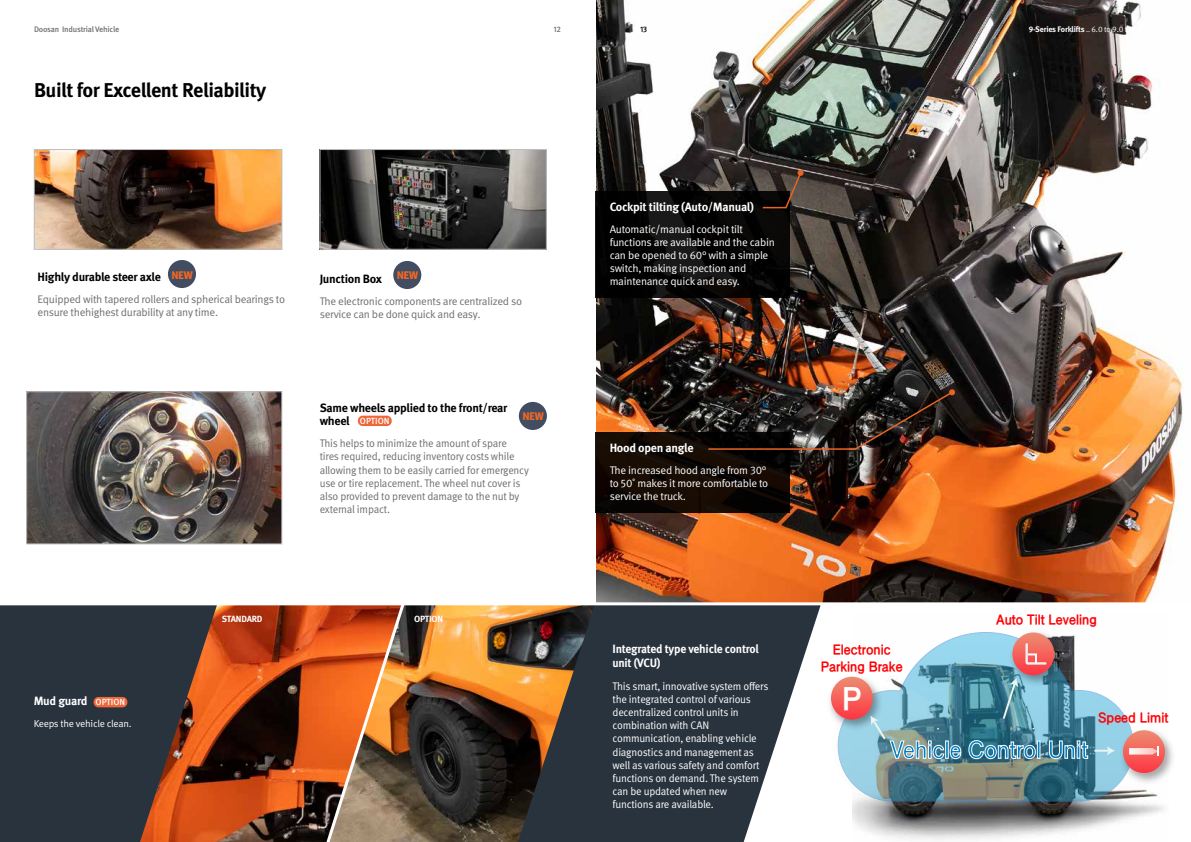
<style>
.page{position:relative;width:1191px;height:842px;background:#fff}
.page>*{position:absolute;margin:0;border:0;box-sizing:border-box;transform-origin:0 0}
.t1{font:32.5px "SD Gothic c Bd";color:#fff}
.t2{font:24.1px "SD Gothic c Bd";color:#007fc6}
.t3{font:700 20px "Meta Pro";letter-spacing:-.025em;color:#000}
.t4{font:14.1px/16.9px "SD Gothic c Bd";color:#ff0004;text-align:center}
.t5{font:700 12px/13px "Meta Pro";letter-spacing:-.025em;color:#000}
.t6{font:700 12px "Meta Pro";letter-spacing:-.025em;color:#fff}
.t7{font:700 12px/14.4px "Meta Pro";letter-spacing:-.025em;color:#fff;scale:.96 1}
.t8{font:11px/13.2px "Meta Pro";letter-spacing:-.025em;color:#fff;scale:.96 1}
.t9{font:11px/13px "Meta Pro";letter-spacing:-.025em;color:#fff}
.t10{font:11px/13.2px "Meta Pro";letter-spacing:-.025em;color:#6d6e71;scale:.96 1}
.t11{font:11px/13px "Meta Pro";letter-spacing:-.025em;color:#6d6e71}
.t12{font:700 11px "Meta Headline Pro";color:#f26722}
.t13{font:10px "Meta Pro";letter-spacing:-.025em;color:#fff}
.t14{font:700 9px "Meta Pro";letter-spacing:-.025em;color:#fff}
.t15{font:500 8.9px "Meta Pro";color:#fff}
.t16{font:8px "Meta Pro";letter-spacing:-.025em;color:#fff}
.t17{font:500 8px "Meta Pro";letter-spacing:-.025em;color:#6d6e71}
.t18{font:500 8px "Meta Pro";color:#000}
.s1{font-weight:700}
</style>
<div class="page">
<img style="left:596px;top:0;width:587px;height:602px">
<img style="left:322px;top:151px;width:222px;height:96px">
<div style="left:320px;top:149px;width:226px;height:100px;border:1px solid #bcbec0"></div>
<img style="left:28px;top:393px;width:252px;height:149px">
<div style="left:26px;top:391px;width:256px;height:153px;border:1px solid #bcbec0"></div>
<svg style="left:820px;top:605px;width:353px;height:235px"></svg>
<svg style="left:595px;top:433px;width:195px;height:80px;fill:#170b03"></svg>
<svg style="left:432px;top:605px;width:86px;height:237px"></svg>
<svg style="left:518px;top:605px;width:302px;height:237px;fill:#29333e"></svg>
<img style="left:36px;top:151px;width:244px;height:96px">
<div style="left:34px;top:149px;width:248px;height:100px;border:1px solid #bcbec0"></div>
<img style="left:217px;top:605px;width:92px;height:237px">
<svg style="left:0;top:605px;width:217px;height:237px;fill:#29333e"></svg>
<img style="left:309px;top:605px;width:123px;height:237px">
<div style="left:94px;top:697px;width:33px;height:10px;background:#ed673b;border-radius:5px"></div>
<div style="left:358px;top:416px;width:34px;height:10px;background:#ed673b;border-radius:5px"></div>
<svg style="left:595px;top:191px;width:195px;height:107px;fill:#030202"></svg>
<svg style="left:761px;top:170px;width:42px;height:39px"></svg>
<img style="left:707px;top:389px;width:248px;height:62px">
<div style="left:168px;top:260px;width:28px;height:28px;background:#424d62;border-radius:50%"></div>
<div style="left:393px;top:261px;width:28px;height:28px;background:#424d62;border-radius:50%"></div>
<div style="left:519px;top:402px;width:28px;height:28px;background:#424d62;border-radius:50%"></div>
<p class="t17" style="left:34px;top:24px;width:87px">Doosan Industrial Vehicle</p>
<p class="t17" style="left:553px;top:24px;width:9px">12</p>
<p class="t18" style="left:640px;top:24px;width:9px">13</p>
<p class="t16" style="left:1028px;top:24px;width:130px"><span class="s1">9-Series Forklifts</span> _ 6.0 to 9.0 ton Series</p>
<h3 class="t3" style="left:34px;top:78px;width:234px">Built for Excellent Reliability</h3>
<p class="t12" style="left:172px;top:266px;width:22px">NEW</p>
<p class="t12" style="left:397px;top:267px;width:22px">NEW</p>
<p class="t5" style="left:38px;top:271px;width:125px">Highly durable steer axle</p>
<p class="t11" style="left:38px;top:293px;width:249px">Equipped with tapered rollers and spherical bearings to ensure thehighest durability at any time.</p>
<p class="t5" style="left:320px;top:273px;width:64px">Junction Box</p>
<p class="t11" style="left:320px;top:295px;width:204px">The electronic components are centralized so service can be done quick and easy.</p>
<p class="t5" style="left:320px;top:402px;width:189px">Same wheels applied to the front/rear wheel</p>
<p class="t10" style="left:320px;top:437px;width:219px">This helps to minimize the amount of spare tires required, reducing inventory costs while allowing them to be easily carried for emergency use or tire replacement. The wheel nut cover is also provided to prevent damage to the nut by external impact.</p>
<p class="t12" style="left:523px;top:408px;width:22px">NEW</p>
<p class="t15" style="left:360px;top:415px;width:31px">OPTION</p>
<p class="t6" style="left:34px;top:694px;width:55px">Mud guard</p>
<p class="t13" style="left:34px;top:718px;width:99px">Keeps the vehicle clean.</p>
<p class="t8" style="left:34px;top:696px;width:42px">visibility.</p>
<p class="t15" style="left:96px;top:697px;width:31px">OPTION</p>
<p class="t14" style="left:222px;top:613px;width:42px">STANDARD</p>
<p class="t14" style="left:414px;top:613px;width:31px">OPTION</p>
<p class="t6" style="left:609px;top:199px;width:146px">Cockpit tilting (Auto/Manual)</p>
<p class="t9" style="left:609px;top:223px;width:167px">Automatic/manual cockpit tilt functions are available and the cabin can be opened to 60° with a simple switch, making inspection and maintenance quick and easy.</p>
<p class="t6" style="left:609px;top:441px;width:85px">Hood open angle</p>
<p class="t9" style="left:609px;top:464px;width:160px">The increased hood angle from 30° to 50˚ makes it more comfortable to service the truck.</p>
<p class="t7" style="left:612px;top:642px;width:154px">Integrated type vehicle control unit (VCU)</p>
<p class="t8" style="left:612px;top:680px;width:164px">This smart, innovative system offers the integrated control of various decentralized control units in combination with CAN communication, enabling vehicle diagnostics and management as well as various safety and comfort functions on demand. The system can be updated when new functions are available.</p>
<p class="t4" style="left:820px;top:641px;width:83px">Electronic<br>Parking Brake</p>
<h1 class="t1" style="left:842px;top:683px;width:21px">P</h1>
<p class="t4" style="left:996px;top:611px;width:102px">Auto Tilt Leveling</p>
<p class="t4" style="left:1098px;top:709px;width:72px">Speed Limit</p>
<h2 class="t2" style="left:890px;top:738px;width:199px">Vehicle Control Unit</h2>
</div>
